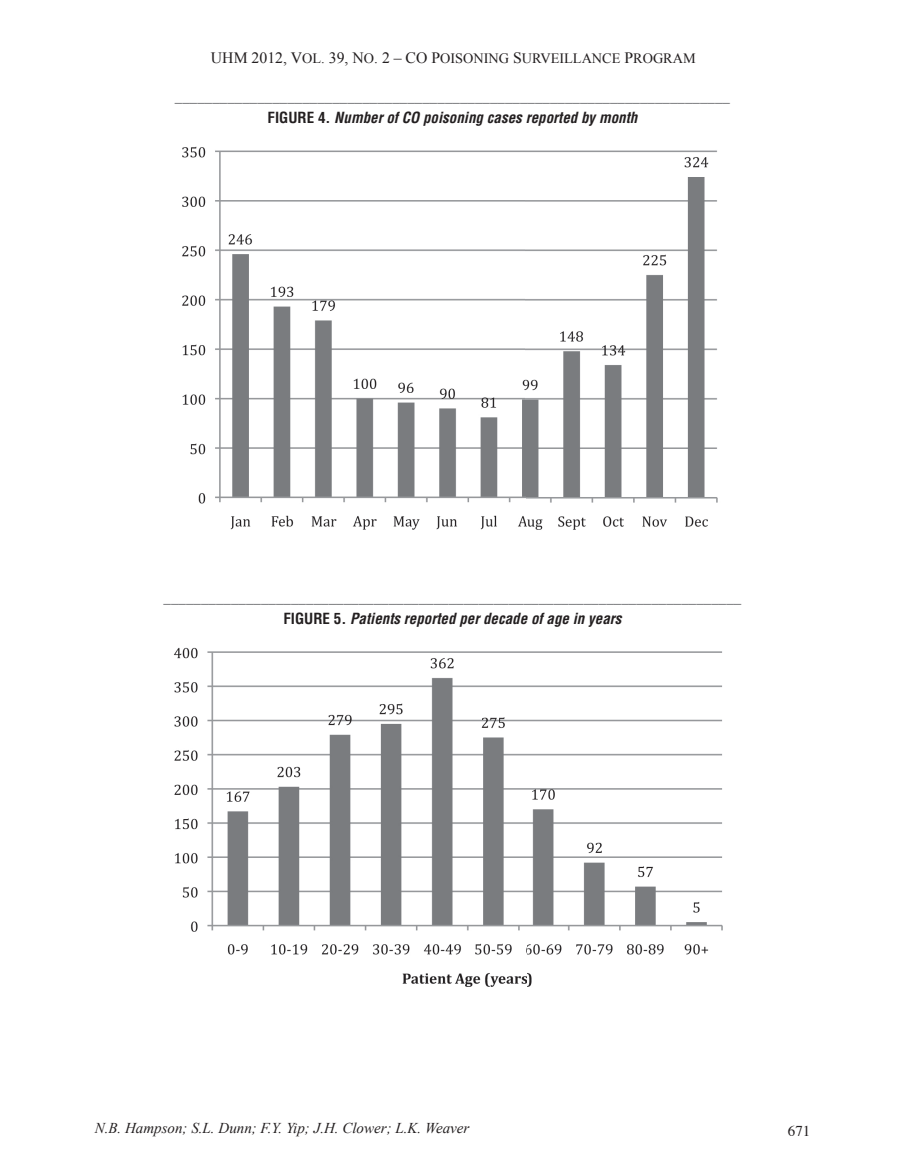
<style>
.page{position:relative;width:905px;height:1175px;background:#fff}
.page>*{position:absolute;margin:0;border:0;box-sizing:border-box;transform-origin:0 0}
.t1{font:700 condensed 15px/21px "Helvetica";color:#6c6d70;text-align:center}
.t2{font:italic 15px "Times New Roman";color:#231f20}
.t3{font:15px "Times";color:#231f20}
.t4{font:14.25px "Times New Roman";color:#231f20}
.s1{font-size:15.75px}
.s2{font-size:15px}
.s3{color:#231f20}
.s4{font-style:italic;color:#231f20}
</style>
<div class="page">
<img style="left:182px;top:146px;width:536px;height:384px">
<img style="left:174px;top:647px;width:549px;height:340px">
<p class="t4" style="left:211px;top:49px;width:486px"><span class="s1">UHM 2012, V</span>OL. <span class="s1">39, N</span>O<span class="s2">.</span> <span class="s1">2 – CO P</span>OISONING <span class="s1">S</span>URVEILLANCE <span class="s1">P</span>ROGRAM</p>
<p class="t1" style="left:175px;top:86px;width:556px">__________________________________________________________________________<br><span class="s3">FIGURE 4.</span> <span class="s4">Number of CO poisoning cases reported by month</span></p>
<p class="t1" style="left:164px;top:587px;width:579px">_____________________________________________________________________________<br><span class="s3">FIGURE 5.</span> <span class="s4">Patients reported per decade of age in years</span></p>
<p class="t2" style="left:95px;top:1117px;width:376px">N.B. Hampson; S.L. Dunn; F.Y. Yip; J.H. Clower; L.K. Weaver</p>
<p class="t3" style="left:788px;top:1116px;width:24px">671</p>
</div>
